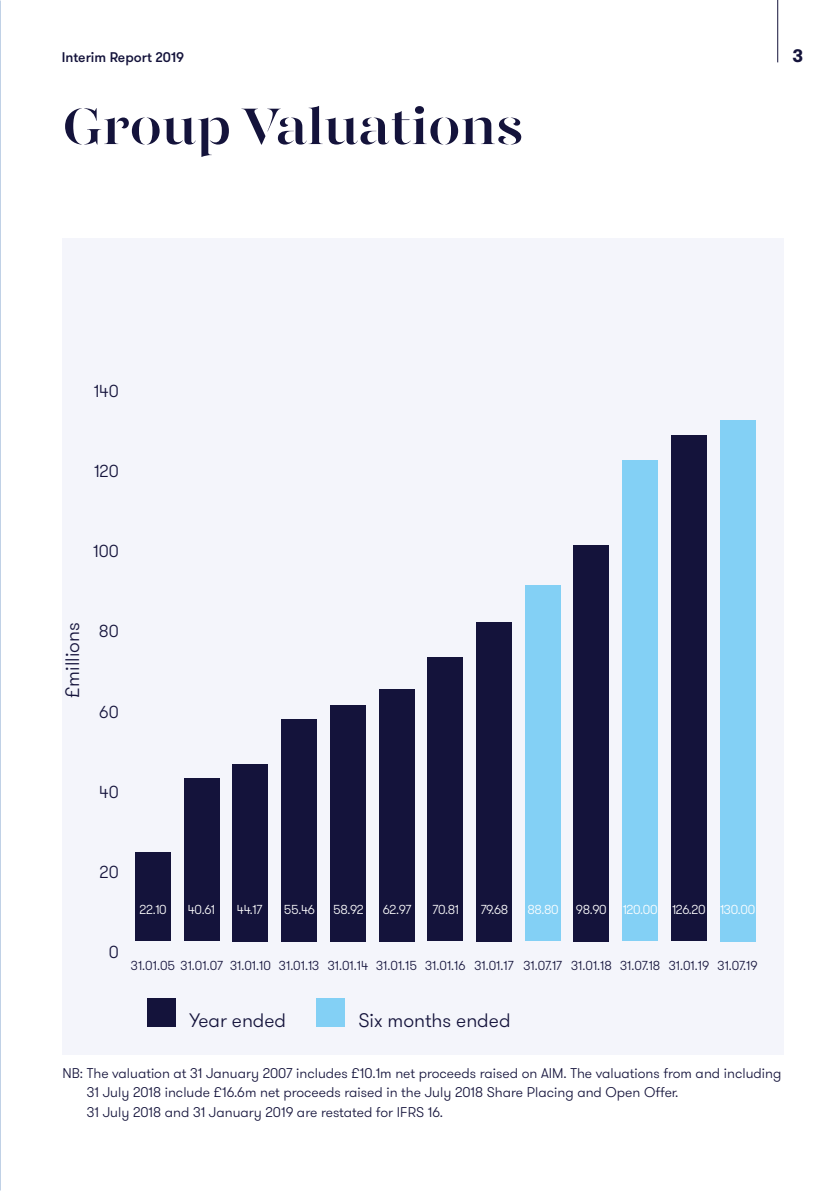
<style>
.page{position:relative;width:840px;height:1191px;background:#fff}
.page>*{position:absolute;margin:0;border:0;box-sizing:border-box;transform-origin:0 0}
.t1{font:700 52px "Gabriela Stencil";color:#14133b}
.t2{font:300 19.4px "GT Walsheim";color:#14133b}
.t3{font:700 18px "GT Walsheim";color:#14133b}
.t4{font:300 17.4px "GT Walsheim";color:#14133b}
.t5{font:300 14px/19.4px "GT Walsheim";color:#14133b}
.t6{font:500 14px "GT Walsheim";color:#14133b}
.t7{font:300 13px "GT Walsheim";color:#14133b}
.t8{font:300 13px "GT Walsheim";letter-spacing:-.025em;color:#fff}
</style>
<div class="page">
<div style="left:62px;top:238px;width:721px;height:817px;background:#f4f5fb"></div>
<div style="left:135px;top:852px;width:35px;height:89px;background:#14133b"></div>
<div style="left:184px;top:778px;width:35px;height:163px;background:#14133b"></div>
<div style="left:233px;top:764px;width:35px;height:177px;background:#14133b"></div>
<div style="left:281px;top:719px;width:35px;height:222px;background:#14133b"></div>
<div style="left:330px;top:705px;width:35px;height:236px;background:#14133b"></div>
<div style="left:379px;top:689px;width:35px;height:252px;background:#14133b"></div>
<div style="left:427px;top:657px;width:35px;height:284px;background:#14133b"></div>
<div style="left:476px;top:622px;width:35px;height:319px;background:#14133b"></div>
<div style="left:525px;top:585px;width:35px;height:356px;background:#83d0f5"></div>
<div style="left:573px;top:545px;width:35px;height:396px;background:#14133b"></div>
<div style="left:622px;top:460px;width:35px;height:481px;background:#83d0f5"></div>
<div style="left:671px;top:435px;width:35px;height:506px;background:#14133b"></div>
<div style="left:719px;top:420px;width:35px;height:521px;background:#83d0f5"></div>
<div style="left:316px;top:998px;width:28px;height:28px;background:#83d0f5"></div>
<div style="left:147px;top:998px;width:28px;height:28px;background:#14133b"></div>
<hr style="left:776px;top:0;width:1px;height:62px;background:#14133b">
<p class="t6" style="left:62px;top:49px;width:124px">Interim Report 2019</p>
<p class="t3" style="left:792px;top:44px;width:12px">3</p>
<h1 class="t1" style="left:62px;top:94px;width:462px">Group Valuations</h1>
<p class="t4" style="left:94px;top:380px;width:27px">140</p>
<p class="t4" style="left:94px;top:460px;width:26px">120</p>
<p class="t4" style="left:93px;top:540px;width:27px">100</p>
<h2 class="t2" style="left:60px;top:698px;width:77px;rotate:-90deg">£millions</h2>
<p class="t4" style="left:99px;top:620px;width:21px">80</p>
<p class="t4" style="left:99px;top:700px;width:21px">60</p>
<p class="t4" style="left:99px;top:780px;width:21px">40</p>
<p class="t4" style="left:100px;top:861px;width:21px">20</p>
<p class="t4" style="left:109px;top:941px;width:12px">0</p>
<p class="t8" style="left:139px;top:901px;width:29px">22.10</p>
<p class="t8" style="left:188px;top:901px;width:29px">40.61</p>
<p class="t8" style="left:237px;top:901px;width:27px">44.17</p>
<p class="t8" style="left:284px;top:901px;width:32px">55.46</p>
<p class="t8" style="left:333px;top:901px;width:32px">58.92</p>
<p class="t8" style="left:382px;top:901px;width:30px">62.97</p>
<p class="t8" style="left:432px;top:901px;width:28px">70.81</p>
<p class="t8" style="left:480px;top:901px;width:29px">79.68</p>
<p class="t8" style="left:527px;top:901px;width:33px">88.80</p>
<p class="t8" style="left:575px;top:901px;width:181px">98.90 120.00 126.20 130.00</p>
<p class="t7" style="left:131px;top:957px;width:628px">31.01.05 31.01.07 31.01.10 31.01.13 31.01.14 31.01.15 31.01.16 31.01.17 31.07.17 31.01.18 31.07.18 31.01.19 31.07.19</p>
<h2 class="t2" style="left:189px;top:1007px;width:98px">Year ended</h2>
<h2 class="t2" style="left:358px;top:1007px;width:153px">Six months ended</h2>
<p class="t5" style="left:87px;top:1063px;width:695px;text-indent:-24px">NB: The valuation at 31 January 2007 includes £10.1m net proceeds raised on AIM. The valuations from and including<br>31 July 2018 include £16.6m net proceeds raised in the July 2018 Share Placing and Open Offer.<br>31 July 2018 and 31 January 2019 are restated for IFRS 16.</p>
</div>
